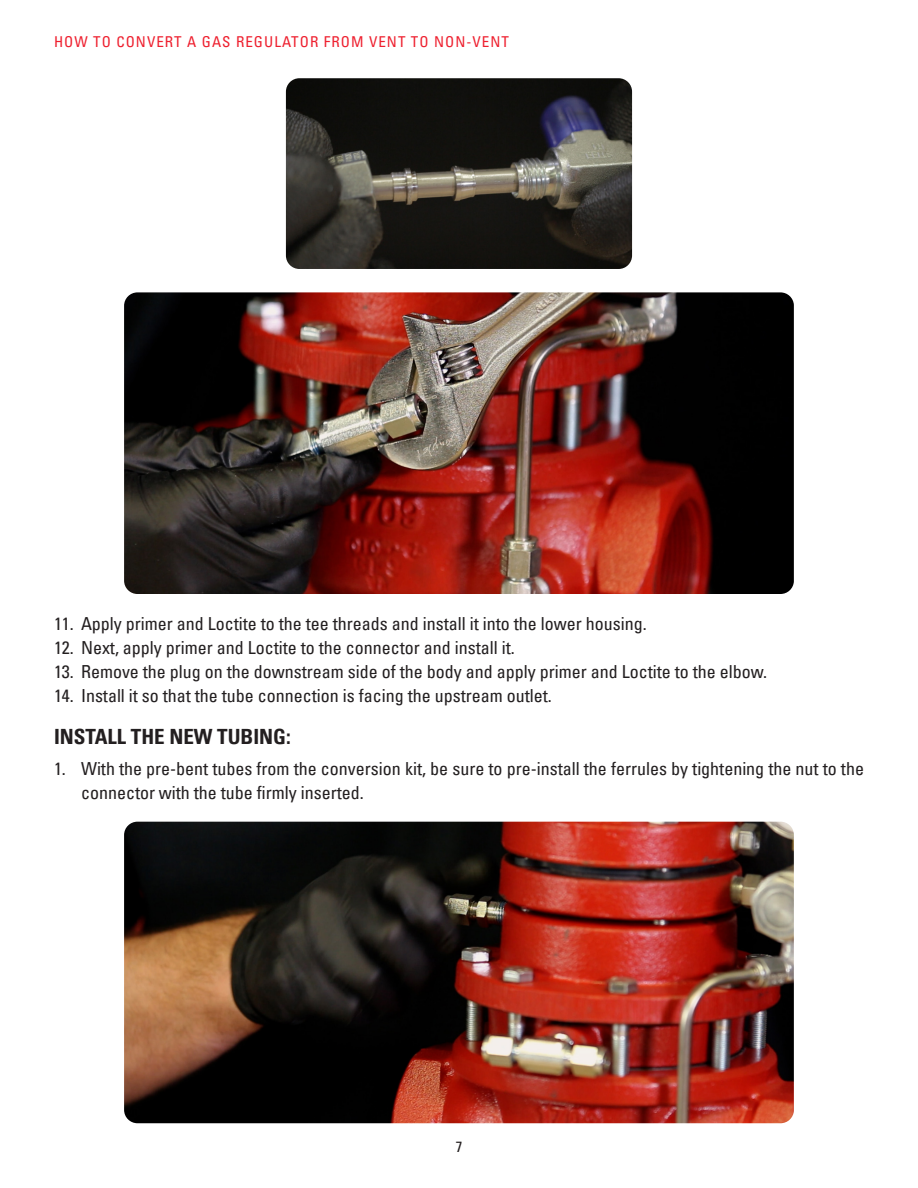
<style>
.page{position:relative;width:918px;height:1188px;background:#fff}
.page>*{position:absolute;margin:0;border:0;box-sizing:border-box;transform-origin:0 0}
.Header_2{font:700 condensed 21px "Univers LT Pro";color:#231f20}
.t1{font:condensed 18px/24px "Univers LT Pro";color:#231f20}
.t2{font:condensed 15px "Univers LT Pro";letter-spacing:.07em;color:#ee202f}
.t3{font:condensed 15px "Univers LT Pro";color:#231f20}
</style>
<div class="page">
<img style="left:124px;top:292px;width:670px;height:302px">
<img style="left:124px;top:822px;width:670px;height:301px">
<img style="left:286px;top:78px;width:346px;height:191px">
<p class="t2" style="left:54px;top:32px;width:456px">HOW TO CONVERT A GAS REGULATOR FROM VENT TO NON-VENT</p>
<p class="t1" style="left:54px;top:612px;width:594px">11. Apply primer and Loctite to the tee threads and install it into the lower housing.</p>
<p class="t1" style="left:54px;top:636px;width:462px">12. Next, apply primer and Loctite to the connector and install it.</p>
<p class="t1" style="left:54px;top:660px;width:715px">13. Remove the plug on the downstream side of the body and apply primer and Loctite to the elbow.</p>
<p class="t1" style="left:54px;top:684px;width:499px">14. Install it so that the tube connection is facing the upstream outlet.</p>
<p class="Header_2" style="left:54px;top:724px;width:238px">INSTALL THE NEW TUBING:</p>
<p class="t1" style="left:81px;top:756px;width:785px;text-indent:-27px">1. With the pre-bent tubes from the conversion kit, be sure to pre-install the ferrules by tightening the nut to the connector with the tube firmly inserted.</p>
<p class="t3" style="left:456px;top:1138px;width:8px">7</p>
</div>
